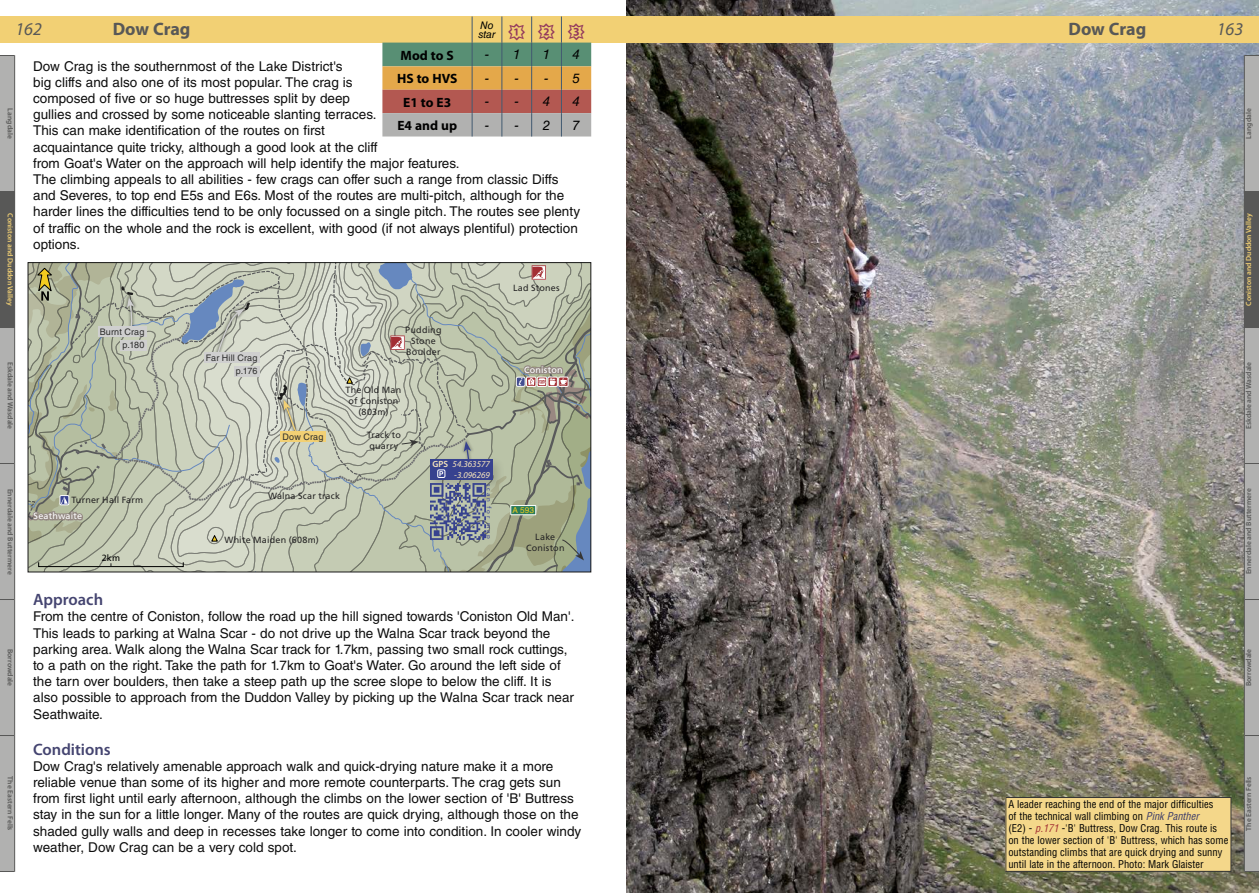
<style>
.page{position:relative;width:1259px;height:893px;background:#fff}
.page>*{position:absolute;margin:0;border:0;box-sizing:border-box;transform-origin:0 0}
.t1{font:700 18px "Myriad Pro";letter-spacing:-.005em;color:#585857}
.t2{font:italic 18px "Myriad Pro";color:#585857}
.t3{font:600 16.5px "Myriad Pro";color:#3b3b69}
.t4{font:13.5px/16.2px "Helvetica LT Std";color:#000}
.t5{font:700 13.5px "Myriad Pro";color:#000}
.t6{font:italic 13.5px "Helvetica LT Std";color:#000}
.t7{font:condensed 10.5px/12px "Helvetica LT Std";color:#000}
.t8{font:italic 10.5px/9px "Helvetica LT Std";color:#000}
.t9{font:9px/10.8px "Frutiger LT Std";letter-spacing:.02em;color:#272626;text-align:center}
.t10{font:9px/13.6px "Helvetica LT Std";letter-spacing:.015em;color:#2c2c2b;text-align:right}
.t11{font:italic 9px/10.8px "Myriad Pro";color:#f9e7bc;text-align:right}
.t12{font:9px "Frutiger LT Std";letter-spacing:.02em;color:#fff}
.t13{font:9px "Frutiger LT Std";color:#000}
.t14{font:8.25px "Helvetica LT Std";color:#f2cb1f}
.t15{font:600 7.5px "Myriad Pro";color:#585857}
.t16{font:600 7.5px "Myriad Pro";color:#f2d074}
.t17{font:6.15px "Frutiger LT Std";letter-spacing:.265em;color:#3e4793}
.s1{font-weight:600;font-style:normal}
.s2{font-style:italic;color:#3b3b69}
.s3{font-style:italic;color:#a32f34}
</style>
<div class="page">
<img style="left:626px;top:0;width:633px;height:893px">
<svg style="left:0;top:55px;width:15px;height:817px;background:#a1a1a0"></svg>
<svg style="left:1244px;top:55px;width:15px;height:817px;background:#949493"></svg>
<div style="left:0;top:17px;width:629px;height:26px;background:#f2d074"></div>
<div style="left:629px;top:17px;width:630px;height:26px;background:#f2d074"></div>
<div style="left:1006px;top:797px;width:225px;height:74px;background:#f4d78a"></div>
<div style="left:1005px;top:797px;width:226px;height:75px;border:1px solid #363635"></div>
<svg style="left:28px;top:263px;width:563px;height:309px;background:#b4baa9"></svg>
<svg style="left:382px;top:16px;width:209px;height:121px"></svg>
<p class="t8" style="left:478px;top:21px;width:19px">No star</p>
<h1 class="t1" style="left:113px;top:17px;width:79px">Dow Crag</h1>
<h1 class="t1" style="left:1068px;top:17px;width:79px">Dow Crag</h1>
<h1 class="t2" style="left:15px;top:20px;width:28px">162</h1>
<h1 class="t2" style="left:1216px;top:20px;width:28px">163</h1>
<p class="t15" style="left:15px;top:108px;width:32px;rotate:90deg">Langdale</p>
<p class="t16" style="left:15px;top:213px;width:94px;rotate:90deg">Coniston and Duddon Valley</p>
<p class="t15" style="left:15px;top:362px;width:69px;rotate:90deg">Eskdale and Wasdale</p>
<p class="t15" style="left:15px;top:489px;width:87px;rotate:90deg">Ennerdale and Buttermere</p>
<p class="t5" style="left:400px;top:46px;width:55px">Mod to S</p>
<p class="t6" style="left:485px;top:47px;width:37px">- 1</p>
<p class="t6" style="left:543px;top:47px;width:9px">1</p>
<p class="t6" style="left:572px;top:47px;width:9px">4</p>
<p class="t5" style="left:397px;top:70px;width:62px">HS to HVS</p>
<p class="t6" style="left:485px;top:70px;width:36px">- -</p>
<p class="t6" style="left:544px;top:70px;width:37px">- 5</p>
<p class="t5" style="left:403px;top:93px;width:50px">E1 to E3</p>
<p class="t6" style="left:485px;top:94px;width:36px">- -</p>
<p class="t6" style="left:543px;top:94px;width:9px">4</p>
<p class="t6" style="left:572px;top:94px;width:9px">4</p>
<p class="t5" style="left:397px;top:117px;width:61px">E4 and up</p>
<p class="t6" style="left:485px;top:117px;width:36px">- -</p>
<p class="t6" style="left:543px;top:117px;width:9px">2</p>
<p class="t6" style="left:572px;top:117px;width:9px">7</p>
<p class="t4" style="left:33px;top:58px;width:548px">Dow Crag is the southernmost of the Lake District's<br>big cliffs and also one of its most popular. The crag is<br>composed of five or so huge buttresses split by deep<br>gullies and crossed by some noticeable slanting terraces.<br>This can make identification of the routes on first<br>acquaintance quite tricky, although a good look at the cliff<br>from Goat's Water on the approach will help identify the major features.<br>The climbing appeals to all abilities - few crags can offer such a range from classic Diffs and Severes, to top end E5s and E6s. Most of the routes are multi-pitch, although for the harder lines the difficulties tend to be only focussed on a single pitch. The routes see plenty of traffic on the whole and the rock is excellent, with good (if not always plentiful) protection options.</p>
<p class="t10" style="left:100px;top:325px;width:46px">Burnt Crag p.180</p>
<p class="t9" style="left:71px;top:494px;width:73px">Turner Hall Farm</p>
<p class="t12" style="left:34px;top:511px;width:50px">Seathwaite</p>
<p class="t13" style="left:102px;top:553px;width:20px">2km</p>
<p class="t10" style="left:206px;top:351px;width:53px">Far Hill Crag p.176</p>
<p class="t10" style="left:283px;top:429px;width:42px">Dow Crag</p>
<p class="t9" style="left:405px;top:325px;width:38px">Pudding<br>Stone<br>Boulder</p>
<p class="t9" style="left:345px;top:384px;width:57px">The Old Man of Coniston (803m)</p>
<p class="t9" style="left:367px;top:430px;width:36px">Track to quarry</p>
<p class="t11" style="left:432px;top:459px;width:59px"><span class="s1">GPS</span> 54.363577 -3.096269</p>
<p class="t9" style="left:268px;top:491px;width:73px">Walna Scar track</p>
<p class="t9" style="left:224px;top:534px;width:96px">White Maiden (608m)</p>
<p class="t17" style="left:492px;top:484px;width:56px;rotate:90deg">scan for map</p>
<p class="t9" style="left:513px;top:282px;width:48px">Lad Stones</p>
<p class="t12" style="left:524px;top:364px;width:40px">Coniston</p>
<p class="t14" style="left:512px;top:505px;width:23px">A 593</p>
<p class="t9" style="left:526px;top:531px;width:40px">Lake<br>Coniston</p>
<p class="t15" style="left:1244px;top:139px;width:32px;rotate:-90deg">Langdale</p>
<p class="t16" style="left:1244px;top:306px;width:94px;rotate:-90deg">Coniston and Duddon Valley</p>
<p class="t15" style="left:1244px;top:429px;width:69px;rotate:-90deg">Eskdale and Wasdale</p>
<p class="t15" style="left:1244px;top:574px;width:87px;rotate:-90deg">Ennerdale and Buttermere</p>
<p class="t3" style="left:33px;top:589px;width:71px">Approach</p>
<p class="t4" style="left:33px;top:608px;width:543px">From the centre of Coniston, follow the road up the hill signed towards 'Coniston Old Man'.<br>This leads to parking at Walna Scar - do not drive up the Walna Scar track beyond the parking area. Walk along the Walna Scar track for 1.7km, passing two small rock cuttings, to a path on the right. Take the path for 1.7km to Goat's Water. Go around the left side of the tarn over boulders, then take a steep path up the scree slope to below the cliff. It is also possible to approach from the Duddon Valley by picking up the Walna Scar track near Seathwaite.</p>
<p class="t3" style="left:33px;top:738px;width:79px">Conditions</p>
<p class="t4" style="left:33px;top:758px;width:549px">Dow Crag's relatively amenable approach walk and quick-drying nature make it a more reliable venue than some of its higher and more remote counterparts. The crag gets sun from first light until early afternoon, although the climbs on the lower section of 'B' Buttress stay in the sun for a little longer. Many of the routes are quick drying, although those on the shaded gully walls and deep in recesses take longer to come into condition. In cooler windy weather, Dow Crag can be a very cold spot.</p>
<p class="t15" style="left:1244px;top:686px;width:39px;rotate:-90deg">Borrowdale</p>
<p class="t15" style="left:15px;top:649px;width:39px;rotate:90deg">Borrowdale</p>
<p class="t15" style="left:15px;top:776px;width:56px;rotate:90deg">The Eastern Fells</p>
<p class="t15" style="left:1244px;top:830px;width:56px;rotate:-90deg">The Eastern Fells</p>
<p class="t7" style="left:1008px;top:798px;width:221px">A leader reaching the end of the major difficulties<br>of the technical wall climbing on <span class="s2">Pink Panther<br></span>(E2) - <span class="s3">p.171</span> -'B' Buttress, Dow Crag. This route is on the lower section of 'B' Buttress, which has some outstanding climbs that are quick drying and sunny until late in the afternoon. Photo: Mark Glaister</p>
</div>
